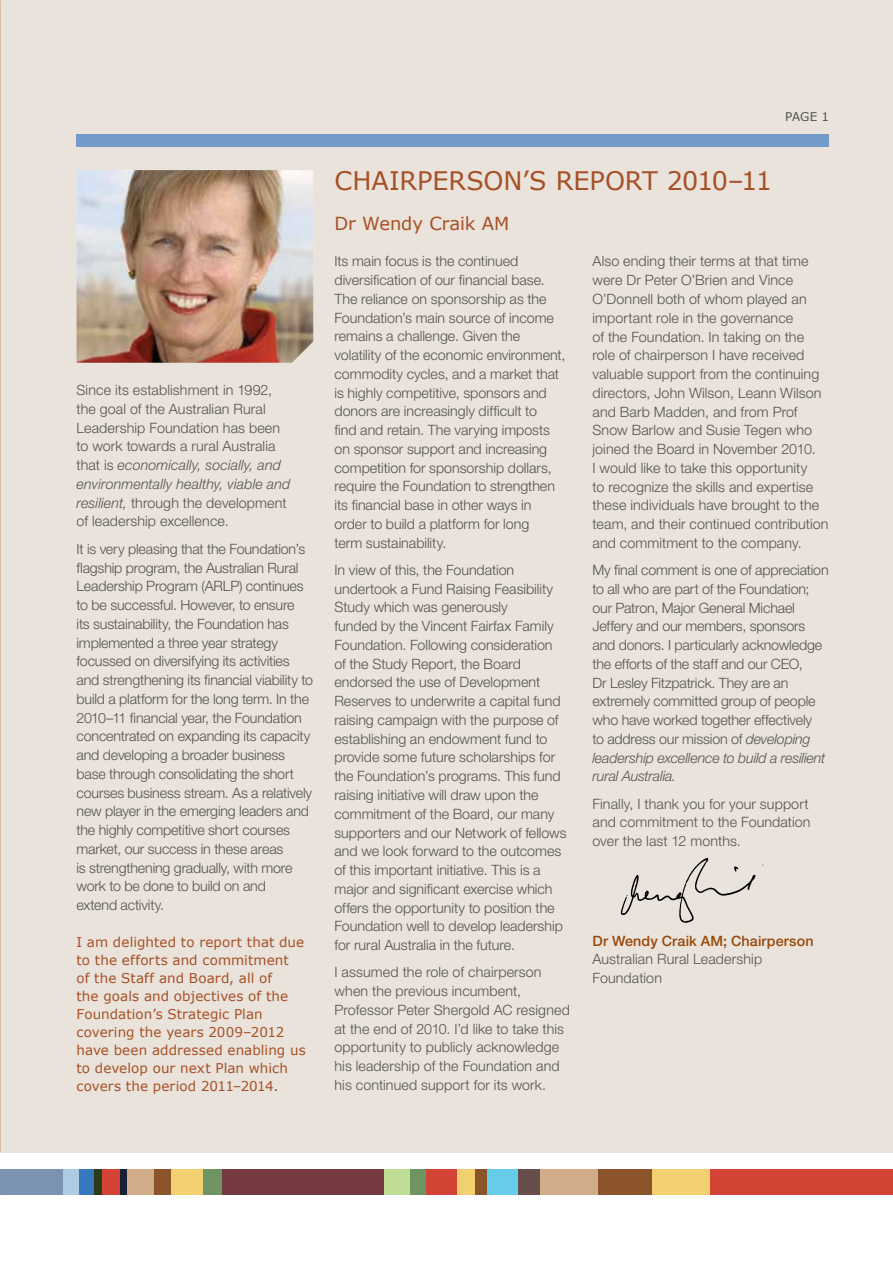
<style>
.page{position:relative;width:893px;height:1263px;background:#fff}
.page>*{position:absolute;margin:0;border:0;box-sizing:border-box;transform-origin:0 0}
.t1{font:25.5px "Verdana";letter-spacing:-.005em;color:#a75025}
.t2{font:18px "Verdana";letter-spacing:-.005em;color:#a75025}
.t3{font:300 14.25px/18.8px "Helvetica Neue LT";color:#54534a}
.t4{font:500 14.25px "Helvetica Neue LT";letter-spacing:.01em;color:#994708}
.t5{font:13.5px/18px "Verdana";letter-spacing:.005em;color:#a75025}
.t6{font:12px "Verdana";color:#54534a}
.s1{font-style:italic}
</style>
<div class="page">
<div style="left:0;top:0;width:893px;height:1152px;background:#e9e3dc"></div>
<div style="left:77px;top:134px;width:752px;height:13px;background:#729bc7"></div>
<div style="left:0;top:1169px;width:64px;height:26px;background:#7b93b1"></div>
<div style="left:64px;top:1169px;width:15px;height:26px;background:#afcae3"></div>
<div style="left:79px;top:1169px;width:15px;height:26px;background:#3879bd"></div>
<div style="left:94px;top:1169px;width:8px;height:26px;background:#2c3b18"></div>
<div style="left:102px;top:1169px;width:18px;height:26px;background:#d34437"></div>
<div style="left:120px;top:1169px;width:8px;height:26px;background:#191f38"></div>
<div style="left:128px;top:1169px;width:26px;height:26px;background:#d0ac89"></div>
<div style="left:154px;top:1169px;width:18px;height:26px;background:#8b542a"></div>
<div style="left:172px;top:1169px;width:32px;height:26px;background:#f2d06f"></div>
<div style="left:204px;top:1169px;width:18px;height:26px;background:#6d9461"></div>
<div style="left:222px;top:1169px;width:162px;height:26px;background:#753b40"></div>
<div style="left:710px;top:1169px;width:183px;height:26px;background:#d34437"></div>
<div style="left:539px;top:1169px;width:59px;height:26px;background:#d0ac89"></div>
<div style="left:598px;top:1169px;width:55px;height:26px;background:#8b542a"></div>
<div style="left:653px;top:1169px;width:57px;height:26px;background:#f2d06f"></div>
<div style="left:384px;top:1169px;width:26px;height:26px;background:#c0dd95"></div>
<div style="left:410px;top:1169px;width:16px;height:26px;background:#6d9461"></div>
<div style="left:426px;top:1169px;width:32px;height:26px;background:#d34437"></div>
<div style="left:458px;top:1169px;width:17px;height:26px;background:#f2d06f"></div>
<div style="left:475px;top:1169px;width:12px;height:26px;background:#8b542a"></div>
<div style="left:487px;top:1169px;width:31px;height:26px;background:#66cce9"></div>
<div style="left:518px;top:1169px;width:21px;height:26px;background:#654e4c"></div>
<img style="left:77px;top:170px;width:236px;height:193px">
<svg style="left:621px;top:858px;width:142px;height:65px"></svg>
<p class="t3" style="left:77px;top:380px;width:215px">Since its establishment in 1992, the goal of the Australian Rural Leadership Foundation has been to work towards a rural Australia that is <span class="s1">economically, socially, and environmentally healthy, viable and resilient,</span> through the development of leadership excellence.</p>
<p class="t3" style="left:77px;top:539px;width:238px">It is very pleasing that the Foundation’s flagship program, the Australian Rural Leadership Program (ARLP) continues to be successful. However, to ensure<br>its sustainability, the Foundation has implemented a three year strategy focussed on diversifying its activities and strengthening its financial viability to build a platform for the long term. In the 2010–11 financial year, the Foundation concentrated on expanding its capacity and developing a broader business base through consolidating the short courses business stream. As a relatively new player in the emerging leaders and the highly competitive short courses market, our success in these areas<br>is strengthening gradually, with more work to be done to build on and<br>extend activity.</p>
<p class="t5" style="left:77px;top:933px;width:231px">I am delighted to report that due to the efforts and commitment<br>of the Staff and Board, all of<br>the goals and objectives of the<br>Foundation’s Strategic Plan covering the years 2009–2012 have been addressed enabling us to develop our next Plan which covers the period 2011–2014.</p>
<p class="t6" style="left:785px;top:109px;width:46px">PAGE 1</p>
<h1 class="t1" style="left:334px;top:164px;width:439px">CHAIRPERSON’S REPORT 2010–11</h1>
<p class="t2" style="left:334px;top:212px;width:176px">Dr Wendy Craik AM</p>
<p class="t3" style="left:334px;top:252px;width:232px">Its main focus is the continued diversification of our financial base.<br>The reliance on sponsorship as the Foundation’s main source of income remains a challenge. Given the volatility of the economic environment, commodity cycles, and a market that is highly competitive, sponsors and donors are increasingly difficult to<br>find and retain. The varying imposts on sponsor support and increasing competition for sponsorship dollars, require the Foundation to strengthen its financial base in other ways in order to build a platform for long<br>term sustainability.</p>
<p class="t3" style="left:334px;top:560px;width:233px">In view of this, the Foundation undertook a Fund Raising Feasibility Study which was generously<br>funded by the Vincent Fairfax Family Foundation. Following consideration of the Study Report, the Board endorsed the use of Development Reserves to underwrite a capital fund raising campaign with the purpose of establishing an endowment fund to provide some future scholarships for the Foundation’s programs. This fund raising initiative will draw upon the commitment of the Board, our many supporters and our Network of fellows and we look forward to the outcomes of this important initiative. This is a major and significant exercise which offers the opportunity to position the Foundation well to develop leadership for rural Australia in the future.</p>
<p class="t3" style="left:334px;top:962px;width:237px">I assumed the role of chairperson when the previous incumbent, Professor Peter Shergold AC resigned at the end of 2010. I’d like to take this opportunity to publicly acknowledge his leadership of the Foundation and his continued support for its work.</p>
<p class="t3" style="left:592px;top:252px;width:238px">Also ending their terms at that time were Dr Peter O’Brien and Vince O’Donnell both of whom played an important role in the governance<br>of the Foundation. In taking on the role of chairperson I have received valuable support from the continuing directors, John Wilson, Leann Wilson and Barb Madden, and from Prof Snow Barlow and Susie Tegen who joined the Board in November 2010.<br>I would like to take this opportunity<br>to recognize the skills and expertise these individuals have brought to the team, and their continued contribution and commitment to the company.</p>
<p class="t3" style="left:592px;top:560px;width:238px">My final comment is one of appreciation to all who are part of the Foundation; our Patron, Major General Michael Jeffery and our members, sponsors and donors. I particularly acknowledge the efforts of the staff and our CEO,<br>Dr Lesley Fitzpatrick. They are an extremely committed group of people who have worked together effectively<br>to address our mission of <span class="s1">developing leadership excellence to build a resilient rural Australia.</span></p>
<p class="t3" style="left:592px;top:794px;width:220px">Finally, I thank you for your support and commitment to the Foundation over the last 12 months.</p>
<p class="t4" style="left:592px;top:932px;width:223px">Dr Wendy Craik AM; Chairperson</p>
<p class="t3" style="left:592px;top:950px;width:171px">Australian Rural Leadership<br>Foundation</p>
</div>
